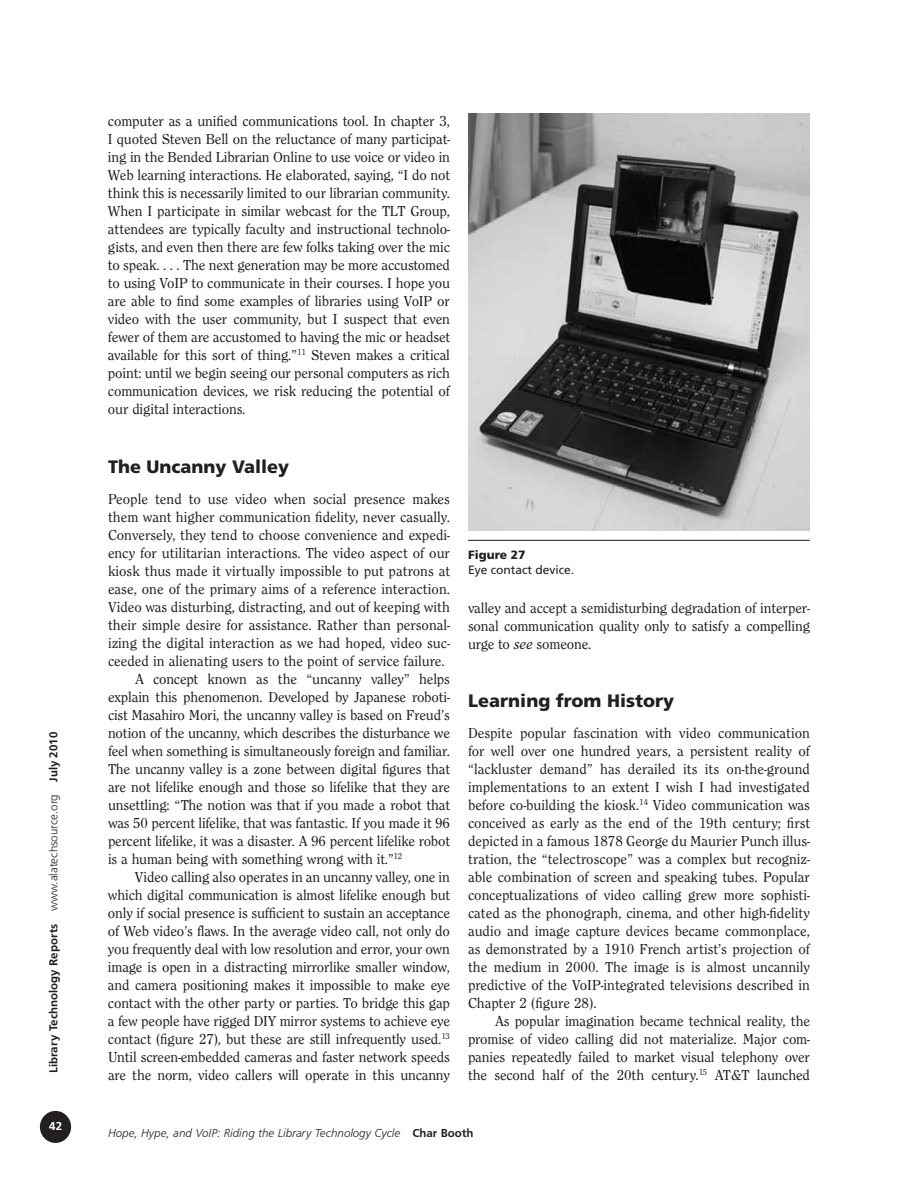
<style>
.page{position:relative;width:918px;height:1188px;background:#fff}
.page>*{position:absolute;margin:0;border:0;box-sizing:border-box;transform-origin:0 0}
.t1{font:900 18px "Frutiger";color:#231f20}
.t2{font:15px/18px "Clearface Regular DTC";letter-spacing:-.01em;color:#231f20;text-align:justify}
.t3{font:12px "Frugal Sans Light Italic DTC";color:#231f20}
.t4{font:12px "Frugal Sans Bold DTC";color:#231f20}
.t5{font:12px "Frutiger";color:#231f20}
.t6{font:900 12px "Frutiger";color:#231f20}
.t7{font:12px "Frugal Sans Bold DTC";color:#fff}
.s1{font-family:"Frugal Sans Light DTC"}
.s2{font-family:"Clearface Regular Italic DTC"}
.s3{font-family:"Frugal Sans Bold DTC"}
</style>
<div class="page">
<div style="left:41px;top:1112px;width:29px;height:30px;background:#231f20;border-radius:50%"></div>
<div style="left:40px;top:1111px;width:31px;height:32px;border:2px solid #231f20;border-radius:50%"></div>
<img style="left:468px;top:114px;width:342px;height:417px">
<hr style="left:468px;top:540px;width:342px;height:1px;background:#231f20">
<p class="t4" style="left:47px;top:1073px;width:342px;rotate:-90deg">Library Technology Reports <span class="s1">www.alatechsource.org</span> July 2010</p>
<p class="t7" style="left:49px;top:1119px;width:14px">42</p>
<p class="t2" style="left:108px;top:112px;width:344px">computer as a unified communications tool. In chapter 3, I quoted Steven Bell on the reluctance of many participat&shy;ing in the Bended Librarian Online to use voice or video in Web learning interactions. He elaborated, saying, “I do not think this is necessarily limited to our librarian community.<br>When I participate in similar webcast for the TLT Group, attendees are typically faculty and instructional technolo&shy;gists, and even then there are few folks taking over the mic to speak. . . . The next generation may be more accustomed to using VoIP to communicate in their courses. I hope you are able to find some examples of libraries using VoIP or video with the user community, but I suspect that even fewer of them are accustomed to having the mic or headset available for this sort of thing.”<sup>11</sup> Steven makes a critical point: until we begin seeing our personal computers as rich communication devices, we risk reducing the potential of our digital interactions.</p>
<p class="t1" style="left:108px;top:456px;width:183px">The Uncanny Valley</p>
<p class="t2" style="left:108px;top:490px;width:343px">People tend to use video when social presence makes</p>
<p class="t2" style="left:108px;top:508px;width:343px">them want higher communication fidelity, never casually.</p>
<p class="t2" style="left:108px;top:526px;width:343px">Conversely, they tend to choose convenience and expedi-</p>
<p class="t2" style="left:108px;top:544px;width:344px">ency for utilitarian interactions. The video aspect of our</p>
<p class="t2" style="left:108px;top:562px;width:343px">kiosk thus made it virtually impossible to put patrons at</p>
<p class="t2" style="left:108px;top:580px;width:344px">ease, one of the primary aims of a reference interaction.</p>
<p class="t2" style="left:108px;top:598px;width:343px">Video was disturbing, distracting, and out of keeping with</p>
<p class="t2" style="left:108px;top:616px;width:344px">their simple desire for assistance. Rather than personal-</p>
<p class="t2" style="left:108px;top:634px;width:343px">izing the digital interaction as we had hoped, video suc-</p>
<p class="t2" style="left:108px;top:652px;width:338px">ceeded in alienating users to the point of service failure.</p>
<p class="t2" style="left:135px;top:670px;width:317px">A concept known as the “uncanny valley” helps</p>
<p class="t2" style="left:108px;top:688px;width:343px">explain this phenomenon. Developed by Japanese roboti-</p>
<p class="t2" style="left:108px;top:706px;width:343px">cist Masahiro Mori, the uncanny valley is based on Freud’s</p>
<p class="t2" style="left:108px;top:724px;width:343px">notion of the uncanny, which describes the disturbance we</p>
<p class="t2" style="left:108px;top:742px;width:343px">feel when something is simultaneously foreign and familiar.</p>
<p class="t2" style="left:108px;top:760px;width:344px">The uncanny valley is a zone between digital figures that</p>
<p class="t2" style="left:108px;top:778px;width:344px">are not lifelike enough and those so lifelike that they are</p>
<p class="t2" style="left:108px;top:796px;width:343px">unsettling: “The notion was that if you made a robot that</p>
<p class="t2" style="left:108px;top:814px;width:344px">was 50 percent lifelike, that was fantastic. If you made it 96</p>
<p class="t2" style="left:108px;top:832px;width:344px">percent lifelike, it was a disaster. A 96 percent lifelike robot</p>
<p class="t2" style="left:108px;top:850px;width:296px">is a human being with something wrong with it.”<sup>12</sup></p>
<p class="t2" style="left:135px;top:868px;width:316px">Video calling also operates in an uncanny valley, one in</p>
<p class="t2" style="left:108px;top:886px;width:344px">which digital communication is almost lifelike enough but</p>
<p class="t2" style="left:108px;top:904px;width:343px">only if social presence is sufficient to sustain an acceptance</p>
<p class="t2" style="left:108px;top:922px;width:344px">of Web video’s flaws. In the average video call, not only do</p>
<p class="t2" style="left:108px;top:940px;width:343px">you frequently deal with low resolution and error, your own</p>
<p class="t2" style="left:108px;top:958px;width:343px">image is open in a distracting mirrorlike smaller window,</p>
<p class="t2" style="left:108px;top:976px;width:344px">and camera positioning makes it impossible to make eye</p>
<p class="t2" style="left:108px;top:994px;width:344px">contact with the other party or parties. To bridge this gap</p>
<p class="t2" style="left:108px;top:1012px;width:343px">a few people have rigged DIY mirror systems to achieve eye</p>
<p class="t2" style="left:108px;top:1030px;width:344px">contact (figure 27), but these are still infrequently used.<sup>13</sup></p>
<p class="t2" style="left:108px;top:1048px;width:344px">Until screen-embedded cameras and faster network speeds</p>
<p class="t2" style="left:108px;top:1066px;width:343px">are the norm, video callers will operate in this uncanny</p>
<p class="t6" style="left:468px;top:547px;width:59px">Figure 27</p>
<p class="t5" style="left:468px;top:562px;width:108px">Eye contact device.</p>
<p class="t2" style="left:468px;top:598px;width:344px">valley and accept a semidisturbing degradation of interper&shy;sonal communication quality only to satisfy a compelling urge to <span class="s2">see</span> someone.</p>
<p class="t1" style="left:468px;top:690px;width:208px">Learning from History</p>
<p class="t2" style="left:468px;top:724px;width:344px">Despite popular fascination with video communication for well over one hundred years, a persistent reality of “lackluster demand” has derailed its its on-the-ground implementations to an extent I wish I had investigated before co-building the kiosk.<sup>14</sup> Video communication was conceived as early as the end of the 19th century; first depicted in a famous 1878 George du Maurier Punch illus&shy;tration, the “telectroscope” was a complex but recogniz&shy;able combination of screen and speaking tubes. Popular conceptualizations of video calling grew more sophisti&shy;cated as the phonograph, cinema, and other high-fidelity audio and image capture devices became commonplace, as demonstrated by a 1910 French artist’s projection of the medium in 2000. The image is is almost uncannily predictive of the VoIP-integrated televisions described in Chapter 2 (figure 28).</p>
<p class="t2" style="left:468px;top:1012px;width:343px;text-indent:27px">As popular imagination became technical reality, the promise of video calling did not materialize. Major com&shy;panies repeatedly failed to market visual telephony over the second half of the 20th century.<sup>15</sup> AT&amp;T launched</p>
<p class="t3" style="left:108px;top:1126px;width:367px">Hope, Hype, and VoIP: Riding the Library Technology Cycle <span class="s3">Char Booth</span></p>
</div>
